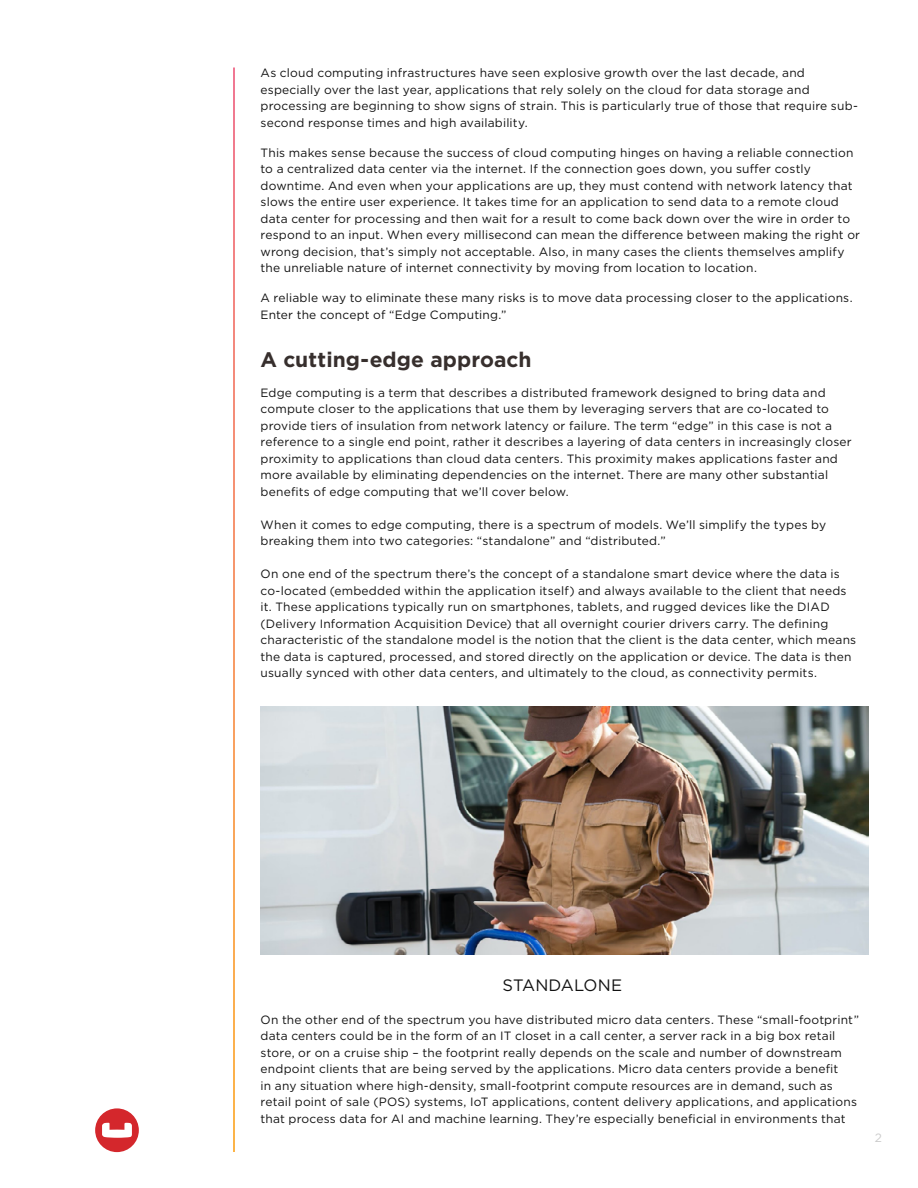
<style>
.page{position:relative;width:918px;height:1188px;background:#fff}
.page>*{position:absolute;margin:0;border:0;box-sizing:border-box;transform-origin:0 0}
.t1{font:700 21px "Gotham";letter-spacing:.005em;color:#372f2d}
.t2{font:16.5px "Gotham";letter-spacing:.005em;color:#121212}
.t3{font:12px/16.5px "Gotham";letter-spacing:.015em;color:#121212}
.t4{font:12px "Gotham";color:#cbcbcb}
</style>
<div class="page">
<div style="left:95px;top:1108px;width:44px;height:44px;background:#d4272c;border-radius:50%"></div>
<svg style="left:102px;top:1123px;width:30px;height:15px"></svg>
<img style="left:261px;top:706px;width:607px;height:248px">
<p class="t3" style="left:261px;top:64px;width:599px">As cloud computing infrastructures have seen explosive growth over the last decade, and especially over the last year, applications that rely solely on the cloud for data storage and processing are beginning to show signs of strain. This is particularly true of those that require sub&shy;second response times and high availability.</p>
<p class="t3" style="left:261px;top:144px;width:601px">This makes sense because the success of cloud computing hinges on having a reliable connection to a centralized data center via the internet. If the connection goes down, you suffer costly downtime. And even when your applications are up, they must contend with network latency that slows the entire user experience. It takes time for an application to send data to a remote cloud data center for processing and then wait for a result to come back down over the wire in order to respond to an input. When every millisecond can mean the difference between making the right or wrong decision, that’s simply not acceptable. Also, in many cases the clients themselves amplify the unreliable nature of internet connectivity by moving from location to location.</p>
<p class="t3" style="left:261px;top:289px;width:594px">A reliable way to eliminate these many risks is to move data processing closer to the applications.<br>Enter the concept of “Edge Computing.”</p>
<h1 class="t1" style="left:261px;top:345px;width:273px">A cutting-edge approach</h1>
<p class="t3" style="left:261px;top:384px;width:593px">Edge computing is a term that describes a distributed framework designed to bring data and compute closer to the applications that use them by leveraging servers that are co-located to provide tiers of insulation from network latency or failure. The term “edge” in this case is not a reference to a single end point, rather it describes a layering of data centers in increasingly closer proximity to applications than cloud data centers. This proximity makes applications faster and more available by eliminating dependencies on the internet. There are many other substantial benefits of edge computing that we’ll cover below.</p>
<p class="t3" style="left:261px;top:516px;width:567px">When it comes to edge computing, there is a spectrum of models. We’ll simplify the types by breaking them into two categories: “standalone” and “distributed.”</p>
<p class="t3" style="left:261px;top:565px;width:597px">On one end of the spectrum there’s the concept of a standalone smart device where the data is co-located (embedded within the application itself) and always available to the client that needs it. These applications typically run on smartphones, tablets, and rugged devices like the DIAD (Delivery Information Acquisition Device) that all overnight courier drivers carry. The defining characteristic of the standalone model is the notion that the client is the data center, which means the data is captured, processed, and stored directly on the application or device. The data is then usually synced with other data centers, and ultimately to the cloud, as connectivity permits.</p>
<h2 class="t2" style="left:502px;top:974px;width:121px">STANDALONE</h2>
<p class="t3" style="left:261px;top:1011px;width:600px">On the other end of the spectrum you have distributed micro data centers. These “small-footprint” data centers could be in the form of an IT closet in a call center, a server rack in a big box retail store, or on a cruise ship – the footprint really depends on the scale and number of downstream endpoint clients that are being served by the applications. Micro data centers provide a benefit<br>in any situation where high-density, small-footprint compute resources are in demand, such as retail point of sale (POS) systems, IoT applications, content delivery applications, and applications that process data for AI and machine learning. They’re especially beneficial in environments that</p>
<p class="t4" style="left:875px;top:1130px;width:9px">2</p>
</div>
